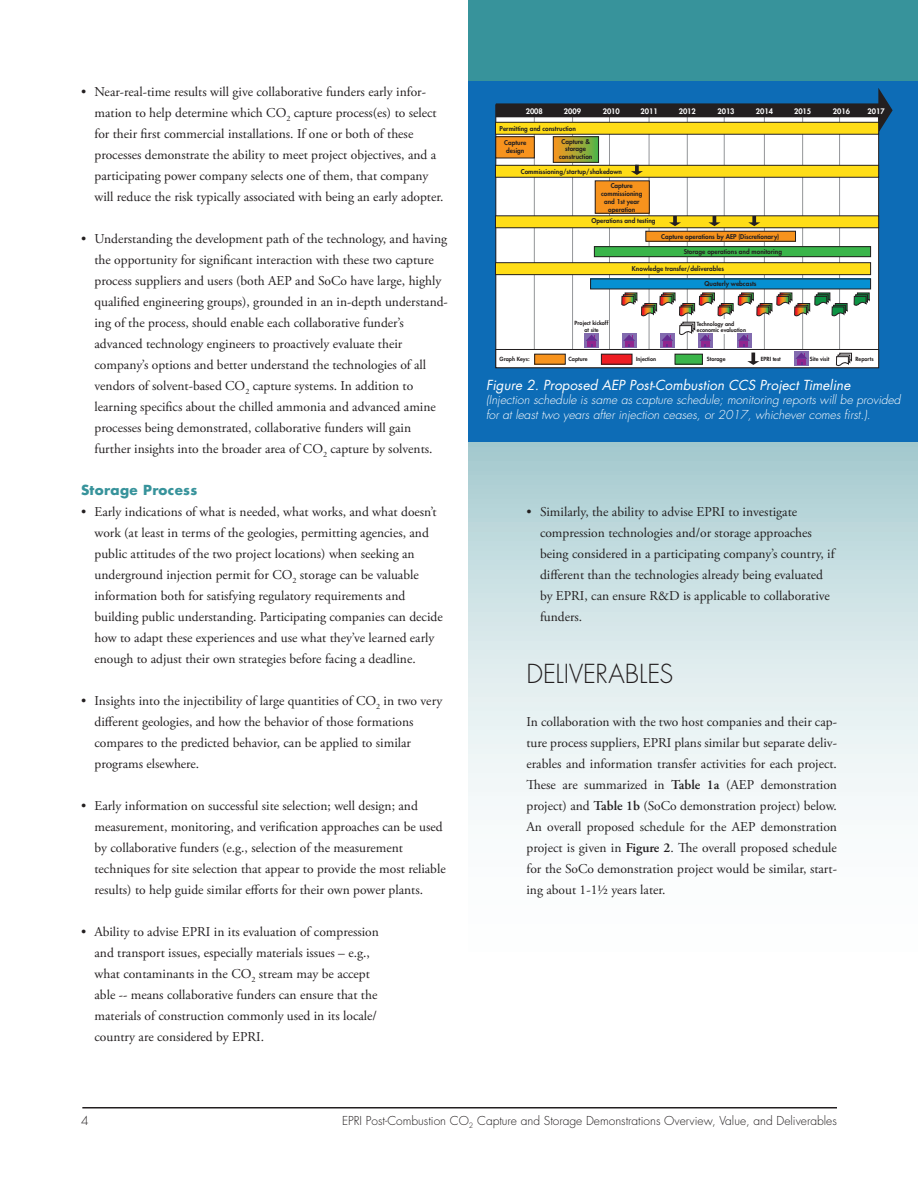
<style>
.page{position:relative;width:918px;height:1188px;background:#fff}
.page>*{position:absolute;margin:0;border:0;box-sizing:border-box;transform-origin:0 0}
.Head3{font:25.5px "Futura Light SC850";color:#231f20}
.Bullets{font:13.5px/21px "Adobe Garamond Pro";color:#231f20}
.SerifTextBody{font:13.5px/21px "Adobe Garamond Pro";color:#231f20;text-align:justify}
.Table_Caption{font:italic 13.5px "Futura";color:#fff}
.Head4{font:700 13.5px "Futura";letter-spacing:.025em;color:#37939b}
.t1{font:italic 300 12px/14.4px "Futura";color:#fff}
.t2{font:300 12px "Futura";color:#231f20}
.t3{font:800 7.35px "Futura";color:#fff}
.t4{font:800 6.45px/7.8px "Futura";color:#231f20;text-align:center}
.t5{font:800 5.55px/6.6px "Futura";color:#231f20;text-align:center}
.s1{font-weight:600}
</style>
<div class="page">
<svg style="left:468px;top:0;width:450px;height:1109px"></svg>
<hr style="left:82px;top:1107px;width:755px;height:1px;background:#231f20">
<div style="left:468px;top:81px;width:450px;height:361px;background:#0d6cb6"></div>
<div style="left:496px;top:105px;width:383px;height:263px;background:#fff"></div>
<hr style="left:534px;top:117px;width:1px;height:232px;background:#939598">
<hr style="left:572px;top:117px;width:1px;height:232px;background:#939598">
<hr style="left:609px;top:117px;width:1px;height:232px;background:#939598">
<hr style="left:649px;top:117px;width:1px;height:232px;background:#939598">
<hr style="left:687px;top:117px;width:1px;height:232px;background:#939598">
<hr style="left:724px;top:117px;width:1px;height:232px;background:#939598">
<hr style="left:764px;top:117px;width:1px;height:232px;background:#939598">
<hr style="left:802px;top:117px;width:1px;height:232px;background:#939598">
<hr style="left:839px;top:117px;width:1px;height:232px;background:#939598">
<div style="left:496px;top:103px;width:386px;height:14px;background:#231f20"></div>
<svg style="left:878px;top:88px;width:15px;height:45px"></svg>
<div style="left:496px;top:122px;width:383px;height:12px;background:#ffdd17"></div>
<div style="left:495px;top:122px;width:384px;height:13px;border:1px solid #231f20"></div>
<div style="left:496px;top:165px;width:383px;height:12px;background:#ffdd17"></div>
<div style="left:495px;top:165px;width:384px;height:13px;border:1px solid #231f20"></div>
<div style="left:496px;top:216px;width:383px;height:12px;background:#ffdd17"></div>
<div style="left:495px;top:215px;width:384px;height:13px;border:1px solid #231f20"></div>
<div style="left:496px;top:263px;width:375px;height:12px;background:#ffdd17"></div>
<div style="left:495px;top:262px;width:376px;height:13px;border:1px solid #231f20"></div>
<svg style="left:631px;top:165px;width:12px;height:10px"></svg>
<svg style="left:669px;top:216px;width:12px;height:10px"></svg>
<svg style="left:708px;top:216px;width:12px;height:10px"></svg>
<svg style="left:748px;top:216px;width:12px;height:10px"></svg>
<div style="left:584px;top:334px;width:15px;height:14px;background:#826baf"></div>
<svg style="left:586px;top:335px;width:11px;height:12px"></svg>
<div style="left:495px;top:349px;width:384px;height:19px;border:1px solid #231f20"></div>
<div style="left:535px;top:354px;width:30px;height:10px;background:#f7931d"></div>
<div style="left:601px;top:354px;width:31px;height:10px;background:#ee1d23"></div>
<svg style="left:621px;top:292px;width:249px;height:75px"></svg>
<div style="left:553px;top:137px;width:46px;height:25px;background:linear-gradient(to right,#fe961e,#5ab74a)"></div>
<div style="left:553px;top:136px;width:46px;height:27px;border:1px solid #231f20"></div>
<div style="left:496px;top:137px;width:38px;height:21px;background:#f7931d"></div>
<div style="left:495px;top:136px;width:40px;height:22px;border:1px solid #231f20"></div>
<div style="left:595px;top:181px;width:54px;height:32px;background:#f7931d"></div>
<div style="left:595px;top:180px;width:55px;height:34px;border:1px solid #231f20"></div>
<div style="left:591px;top:279px;width:280px;height:10px;background:#0690d1"></div>
<div style="left:594px;top:247px;width:277px;height:10px;background:#3ab54a"></div>
<div style="left:594px;top:246px;width:277px;height:11px;border:1px solid #231f20"></div>
<div style="left:646px;top:231px;width:150px;height:10px;background:#f7931d"></div>
<div style="left:645px;top:231px;width:151px;height:11px;border:1px solid #231f20"></div>
<p class="Bullets" style="left:94px;top:82px;width:351px;text-indent:-14px">• Near-real-time results will give collaborative funders early infor&shy;mation to help determine which CO<sub>2</sub> capture process(es) to select for their first commercial installations. If one or both of these processes demonstrate the ability to meet project objectives, and a participating power company selects one of them, that company will reduce the risk typically associated with being an early adopter.</p>
<p class="Bullets" style="left:94px;top:229px;width:355px;text-indent:-14px">• Understanding the development path of the technology, and having the opportunity for significant interaction with these two capture process suppliers and users (both AEP and SoCo have large, highly qualified engineering groups), grounded in an in-depth understand&shy;ing of the process, should enable each collaborative funder’s advanced technology engineers to proactively evaluate their company’s options and better understand the technologies of all vendors of solvent-based CO<sub>2</sub> capture systems. In addition to learning specifics about the chilled ammonia and advanced amine processes being demonstrated, collaborative funders will gain further insights into the broader area of CO<sub>2</sub> capture by solvents.</p>
<p class="Head4" style="left:81px;top:481px;width:118px">Storage Process</p>
<p class="Bullets" style="left:94px;top:502px;width:350px;text-indent:-14px">• Early indications of what is needed, what works, and what doesn’t work (at least in terms of the geologies, permitting agencies, and public attitudes of the two project locations) when seeking an underground injection permit for CO<sub>2</sub> storage can be valuable information both for satisfying regulatory requirements and building public understanding. Participating companies can decide how to adapt these experiences and use what they’ve learned early enough to adjust their own strategies before facing a deadline.</p>
<p class="Bullets" style="left:94px;top:691px;width:349px;text-indent:-14px">• Insights into the injectibility of large quantities of CO<sub>2</sub> in two very different geologies, and how the behavior of those formations compares to the predicted behavior, can be applied to similar programs elsewhere.</p>
<p class="Bullets" style="left:94px;top:796px;width:353px;text-indent:-14px">• Early information on successful site selection; well design; and measurement, monitoring, and verification approaches can be used by collaborative funders (e.g., selection of the measurement techniques for site selection that appear to provide the most reliable results) to help guide similar efforts for their own power plants.</p>
<p class="Bullets" style="left:94px;top:922px;width:286px;text-indent:-14px">• Ability to advise EPRI in its evaluation of compression and transport issues, especially materials issues – e.g., what contaminants in the CO<sub>2</sub> stream may be accept able -- means collaborative funders can ensure that the materials of construction commonly used in its locale/ country are considered by EPRI.</p>
<p class="t3" style="left:526px;top:106px;width:19px">2008</p>
<p class="t3" style="left:564px;top:106px;width:19px">2009</p>
<p class="t3" style="left:603px;top:106px;width:19px">2010</p>
<p class="t3" style="left:640px;top:106px;width:19px">2011</p>
<p class="t3" style="left:679px;top:106px;width:19px">2012</p>
<p class="t3" style="left:717px;top:106px;width:19px">2013</p>
<p class="t3" style="left:756px;top:106px;width:19px">2014</p>
<p class="t3" style="left:794px;top:106px;width:19px">2015</p>
<p class="t3" style="left:833px;top:106px;width:19px">2016</p>
<p class="t3" style="left:868px;top:106px;width:19px">2017</p>
<p class="t4" style="left:500px;top:125px;width:78px">Permitting and construction</p>
<p class="t4" style="left:521px;top:168px;width:103px">Commissioning/startup/shakedown</p>
<p class="t4" style="left:559px;top:138px;width:35px;line-height:7.4px">Capture &amp; storage construction</p>
<p class="t4" style="left:504px;top:139px;width:24px;text-align:left">Capture design</p>
<p class="t4" style="left:601px;top:182px;width:43px">Capture commissioning and 1st year operation</p>
<p class="t4" style="left:592px;top:217px;width:66px">Operations and testing</p>
<p class="t4" style="left:661px;top:232px;width:119px">Capture operations by AEP (Discretionary)</p>
<p class="t4" style="left:684px;top:248px;width:100px">Storage operations and monitoring</p>
<p class="t4" style="left:632px;top:265px;width:94px">Knowledge transfer/deliverables</p>
<p class="t4" style="left:705px;top:280px;width:53px">Quaterly webcasts</p>
<p class="t5" style="left:575px;top:320px;width:35px">Project kickoff at site</p>
<p class="t5" style="left:697px;top:321px;width:51px;line-height:5.6px;text-align:left">Technology and economic evaluation</p>
<p class="t5" style="left:500px;top:355px;width:32px">Graph Keys:</p>
<p class="t5" style="left:569px;top:355px;width:20px">Capture</p>
<p class="t5" style="left:636px;top:355px;width:21px">Injection</p>
<p class="t5" style="left:707px;top:355px;width:20px">Storage</p>
<p class="t5" style="left:761px;top:355px;width:21px">EPRI test</p>
<p class="t5" style="left:810px;top:355px;width:21px">Site visit</p>
<p class="t5" style="left:855px;top:355px;width:20px">Reports</p>
<p class="Table_Caption" style="left:486px;top:376px;width:366px">Figure 2. Proposed AEP Post-Combustion CCS Project Timeline</p>
<p class="t1" style="left:486px;top:393px;width:416px">(Injection schedule is same as capture schedule; monitoring reports will be provided for at least two years after injection ceases, or 2017, whichever comes first.).</p>
<p class="Bullets" style="left:540px;top:502px;width:296px;text-indent:-14px">• Similarly, the ability to advise EPRI to investigate compression technologies and/or storage approaches being considered in a participating company’s country, if different than the technologies already being evaluated by EPRI, can ensure R&amp;D is applicable to collaborative funders.</p>
<p class="Head3" style="left:526px;top:658px;width:49px">DELIVER</p>
<p class="Head3" style="left:609px;top:658px;width:66px">ABLES</p>
<p class="SerifTextBody" style="left:526px;top:712px;width:312px">In collaboration with the two host companies and their cap&shy;ture process suppliers, EPRI plans similar but separate deliv&shy;erables and information transfer activities for each project.<br>These are summarized in <span class="s1">Table 1a</span> (AEP demonstration project) and <span class="s1">Table 1b</span> (SoCo demonstration project) below.<br>An overall proposed schedule for the AEP demonstration project is given in <span class="s1">Figure 2</span>. The overall proposed schedule for the SoCo demonstration project would be similar, start&shy;ing about 1-1½ years later.</p>
<p class="t2" style="left:81px;top:1113px;width:9px">4</p>
<p class="t2" style="left:342px;top:1113px;width:496px">EPRI Post-Combustion CO<sub>2</sub> Capture and Storage Demonstrations Overview, Value, and Deliverables</p>
</div>
